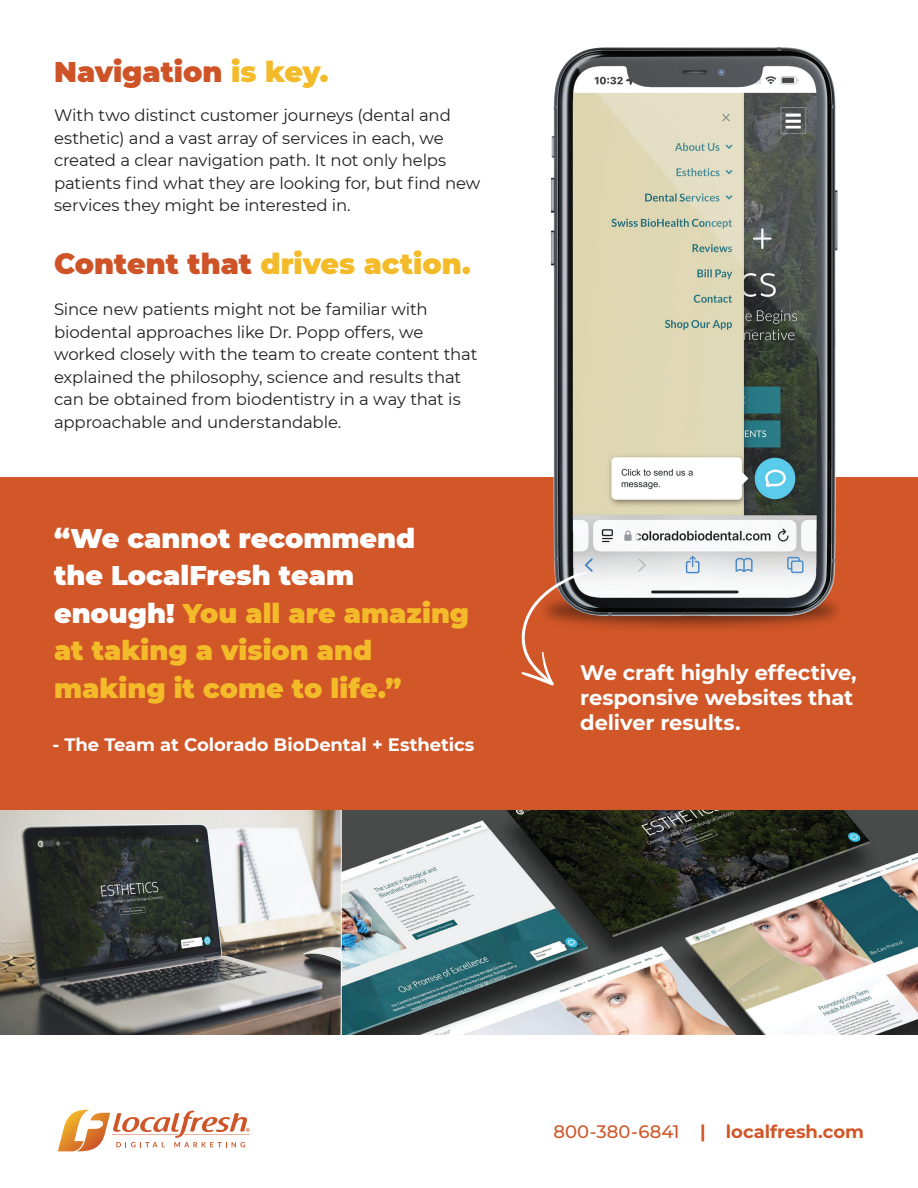
<style>
.page{position:relative;width:918px;height:1188px;background:#fff}
.page>*{position:absolute;margin:0;border:0;box-sizing:border-box;transform-origin:0 0}
.t1{font:900 28.5px "Montserrat";color:#f3bb29}
.t2{font:900 28.5px "Montserrat";color:#ce5428}
.t3{font:900 27px/37.5px "Montserrat";color:#f3bb29}
.t4{font:700 21px/25.2px "Montserrat";letter-spacing:-.005em;color:#fff}
.t5{font:700 18px "Montserrat";letter-spacing:-.005em;color:#fff}
.t6{font:700 18px "Montserrat";letter-spacing:-.005em;color:#d15628}
.t7{font:16.5px/22.5px "Montserrat";letter-spacing:-.01em;color:#231f20}
.s1{color:#f3bb29}
.s2{color:#ce5428}
.s3{color:#fff}
.s4{font-weight:500}
</style>
<div class="page">
<svg style="left:58px;top:1110px;width:192px;height:41px"></svg>
<img style="left:0;top:810px;width:918px;height:225px">
<div style="left:0;top:477px;width:918px;height:333px;background:#d15628"></div>
<img style="left:551px;top:47px;width:287px;height:582px">
<hr style="left:341px;top:810px;width:1px;height:228px;background:#fff">
<svg style="left:521px;top:572px;width:67px;height:114px"></svg>
<h1 class="t2" style="left:54px;top:50px;width:276px">Navigation <span class="s1">is key.</span></h1>
<p class="t7" style="left:54px;top:104px;width:428px">With two distinct customer journeys (dental and esthetic) and a vast array of services in each, we created a clear navigation path. It not only helps patients find what they are looking for, but find new services they might be interested in.</p>
<h1 class="t1" style="left:54px;top:242px;width:418px"><span class="s2">Content that</span> drives action.</h1>
<p class="t7" style="left:54px;top:298px;width:425px">Since new patients might not be familiar with biodental approaches like Dr. Popp offers, we worked closely with the team to create content that explained the philosophy, science and results that can be obtained from biodentistry in a way that is approachable and understandable.</p>
<h2 class="t3" style="left:54px;top:518px;width:417px"><span class="s3">“We cannot recommend the LocalFresh team enough!</span> You all are amazing at taking a vision and making it come to life.”</h2>
<p class="t5" style="left:52px;top:731px;width:423px">- The Team at Colorado BioDental + Esthetics</p>
<p class="t4" style="left:580px;top:659px;width:278px">We craft highly effective, responsive websites that deliver results.</p>
<p class="t6" style="left:553px;top:1119px;width:312px"><span class="s4">800-380-6841</span> | localfresh.com</p>
</div>
